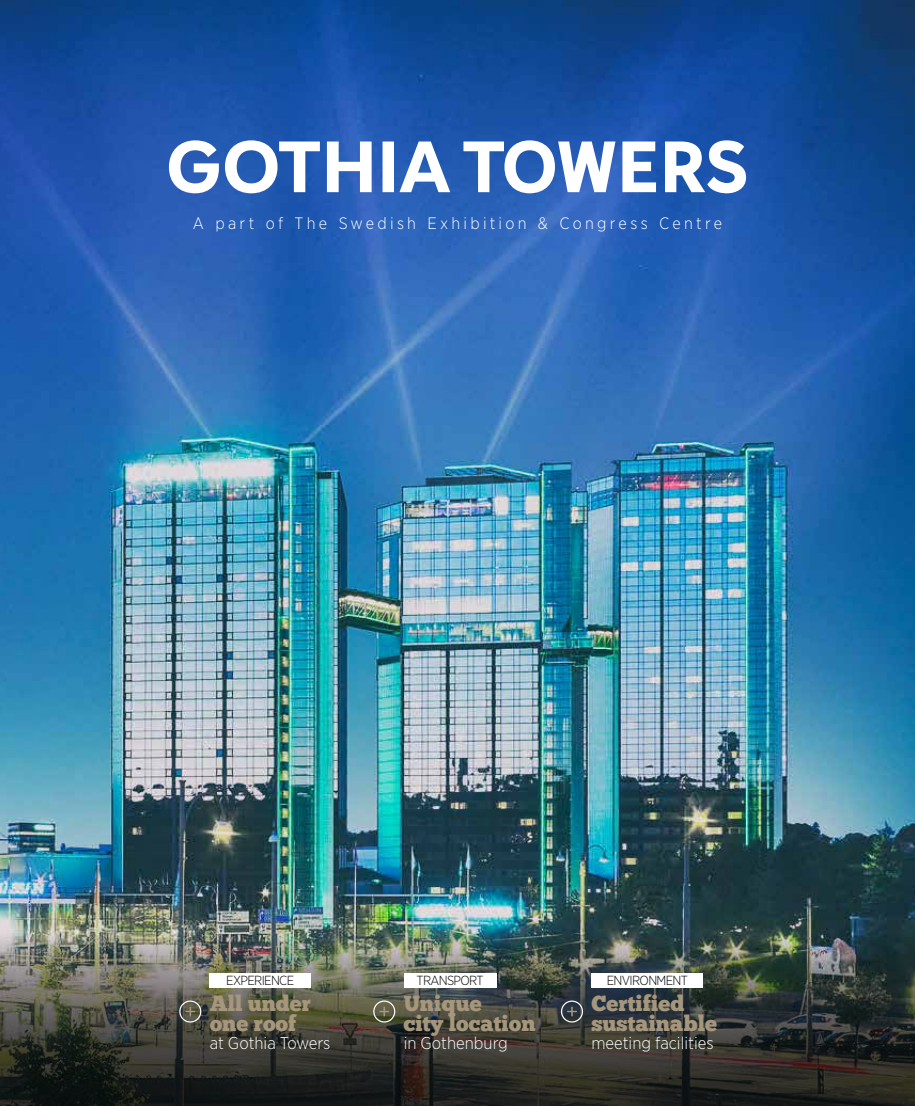
<style>
.page{position:relative;width:915px;height:1106px;background:#fff}
.page>*{position:absolute;margin:0;border:0;box-sizing:border-box;transform-origin:0 0}
.t1{font:21.9px/19.5px "Chunk Five";color:#a5967c}
.t2{font:300 17.1px "Gotham Narrow";color:#fff}
.t3{font:300 16.5px "Gotham Narrow";letter-spacing:.195em;color:#fff}
.t4{font:300 13.2px "Gotham Narrow";letter-spacing:-.05em;color:#000}
</style>
<div class="page">
<img style="left:0;top:0;width:914px;height:931px">
<img style="left:0;top:931px;width:914px;height:175px">
<svg style="left:169px;top:140px;width:50px;height:53px"></svg>
<svg style="left:225px;top:140px;width:95px;height:53px"></svg>
<svg style="left:327px;top:141px;width:44px;height:51px"></svg>
<svg style="left:382px;top:141px;width:68px;height:51px"></svg>
<svg style="left:463px;top:140px;width:152px;height:53px"></svg>
<svg style="left:622px;top:141px;width:33px;height:51px"></svg>
<svg style="left:664px;top:140px;width:81px;height:53px"></svg>
<div style="left:179px;top:1000px;width:22px;height:22px;border:1px solid #fff;border-radius:50%"></div>
<svg style="left:185px;top:1006px;width:10px;height:10px"></svg>
<div style="left:210px;top:973px;width:100px;height:14px;background:#fff"></div>
<div style="left:373px;top:1000px;width:22px;height:22px;border:1px solid #fff;border-radius:50%"></div>
<svg style="left:379px;top:1006px;width:10px;height:10px"></svg>
<div style="left:403px;top:973px;width:93px;height:14px;background:#fff"></div>
<div style="left:560px;top:1000px;width:23px;height:22px;border:1px solid #fff;border-radius:50%"></div>
<svg style="left:567px;top:1006px;width:9px;height:10px"></svg>
<div style="left:591px;top:973px;width:112px;height:14px;background:#fff"></div>
<p class="t3" style="left:193px;top:213px;width:530px">A part of The Swedish Exhibition &amp; Congress Centre</p>
<p class="t4" style="left:226px;top:972px;width:69px">EXPERIENCE</p>
<p class="t1" style="left:210px;top:994px;width:103px">All under one roof</p>
<p class="t2" style="left:210px;top:1032px;width:122px">at Gothia Towers</p>
<p class="t4" style="left:416px;top:972px;width:69px">TRANSPORT</p>
<p class="t1" style="left:403px;top:994px;width:133px">Unique<br>city location</p>
<p class="t2" style="left:403px;top:1032px;width:106px">in Gothenburg</p>
<p class="t4" style="left:606px;top:972px;width:83px">ENVIRONMENT</p>
<p class="t1" style="left:591px;top:994px;width:127px">Certified sustainable</p>
<p class="t2" style="left:591px;top:1032px;width:124px">meeting facilities</p>
</div>
